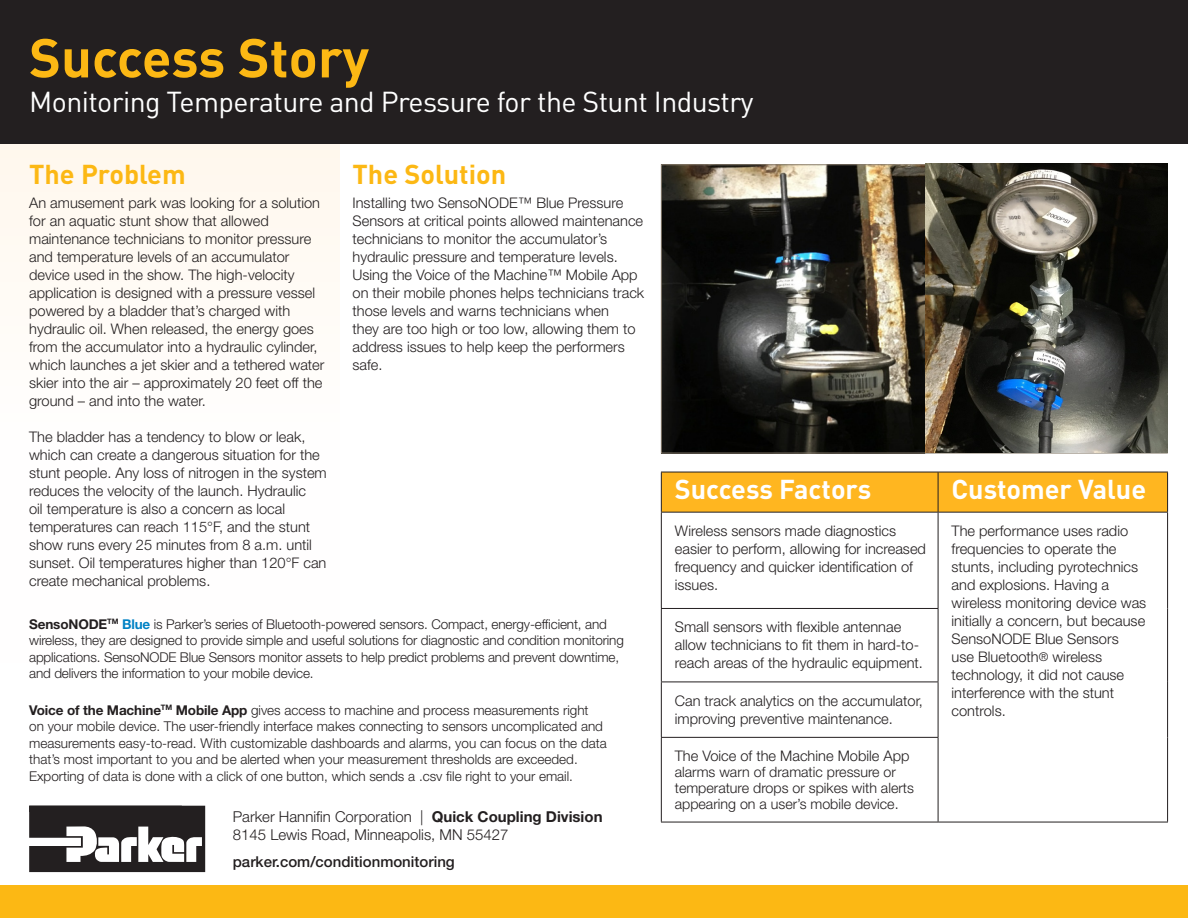
<style>
.page{position:relative;width:1188px;height:918px;background:#fff}
.page>*{position:absolute;margin:0;border:0;box-sizing:border-box;transform-origin:0 0}
.t1{font:700 54px "DINOT";color:#fcb814}
.t2{font:28.5px "DINOT";letter-spacing:-.02em;color:#fff}
.t3{font:700 27px "DINOT";color:#fff}
.t4{font:700 27px "DINOT";color:#fcb814}
.t5{font:300 15px/18px "Helvetica Neue LT Std";color:#231f20}
.t6{font:500 15px "Helvetica Neue LT Std";color:#231f20}
.t7{font:300 14.7px/18px "Helvetica Neue LT Std";color:#231f20}
.t8{font:300 14.25px/15.8px "Helvetica Neue LT Std";color:#231f20}
.t9{font:300 13.5px/16.5px "Helvetica Neue LT Std";color:#231f20}
.s1{font-weight:700}
.s2{font-weight:700;color:#0082c5}
.s3{font-size:12px}
</style>
<div class="page">
<div style="left:0;top:135px;width:340px;height:527px;background:linear-gradient(to right,#fffcf9,#fffcf9)"></div>
<div style="left:0;top:885px;width:1188px;height:33px;background:#fcb814"></div>
<div style="left:0;top:0;width:1188px;height:144px;background:#231f20"></div>
<div style="left:662px;top:473px;width:505px;height:39px;background:#ffb620"></div>
<svg style="left:662px;top:513px;width:505px;height:309px"></svg>
<hr style="left:661px;top:472px;width:277px;height:1px;background:#231f20">
<hr style="left:661px;top:472px;width:1px;height:40px;background:#231f20">
<hr style="left:938px;top:472px;width:230px;height:1px;background:#231f20">
<hr style="left:938px;top:472px;width:1px;height:40px;background:#231f20">
<hr style="left:1167px;top:472px;width:1px;height:40px;background:#231f20">
<hr style="left:661px;top:512px;width:277px;height:1px;background:#231f20">
<hr style="left:661px;top:513px;width:1px;height:95px;background:#231f20">
<hr style="left:661px;top:608px;width:277px;height:1px;background:#231f20">
<hr style="left:661px;top:609px;width:1px;height:73px;background:#231f20">
<hr style="left:661px;top:682px;width:1px;height:55px;background:#231f20">
<hr style="left:661px;top:738px;width:1px;height:84px;background:#231f20">
<hr style="left:661px;top:682px;width:277px;height:1px;background:#231f20">
<hr style="left:661px;top:737px;width:277px;height:1px;background:#231f20">
<hr style="left:661px;top:822px;width:277px;height:1px;background:#231f20">
<hr style="left:938px;top:512px;width:230px;height:1px;background:#231f20">
<hr style="left:938px;top:513px;width:1px;height:95px;background:#231f20">
<hr style="left:1167px;top:513px;width:1px;height:95px;background:#231f20">
<hr style="left:938px;top:609px;width:1px;height:73px;background:#231f20">
<hr style="left:1167px;top:608px;width:1px;height:74px;background:#231f20">
<hr style="left:938px;top:682px;width:1px;height:55px;background:#231f20">
<hr style="left:1167px;top:682px;width:1px;height:55px;background:#231f20">
<hr style="left:938px;top:738px;width:1px;height:84px;background:#231f20">
<hr style="left:1167px;top:737px;width:1px;height:85px;background:#231f20">
<hr style="left:938px;top:822px;width:230px;height:1px;background:#231f20">
<svg style="left:29px;top:806px;width:176px;height:66px"></svg>
<img style="left:663px;top:166px;width:503px;height:285px">
<div style="left:661px;top:164px;width:507px;height:289px;border:1px solid #887d6e"></div>
<h1 class="t1" style="left:29px;top:21px;width:341px">Success Story</h1>
<h2 class="t2" style="left:29px;top:82px;width:726px">Monitoring Temperature and Pressure for the Stunt Industry</h2>
<h3 class="t4" style="left:29px;top:156px;width:158px">The Problem</h3>
<p class="t7" style="left:29px;top:194px;width:297px">An amusement park was looking for a solution for an aquatic stunt show that allowed maintenance technicians to monitor pressure and temperature levels of an accumulator device used in the show. The high-velocity application is designed with a pressure vessel powered by a bladder that’s charged with hydraulic oil. When released, the energy goes from the accumulator into a hydraulic cylinder, which launches a jet skier and a tethered water skier into the air – approximately 20 feet off the ground – and into the water.</p>
<p class="t7" style="left:29px;top:428px;width:299px">The bladder has a tendency to blow or leak, which can create a dangerous situation for the stunt people. Any loss of nitrogen in the system reduces the velocity of the launch. Hydraulic<br>oil temperature is also a concern as local temperatures can reach 115°F, and the stunt show runs every 25 minutes from 8 a.m. until sunset. Oil temperatures higher than 120°F can create mechanical problems.</p>
<h3 class="t4" style="left:353px;top:156px;width:155px">The Solution</h3>
<p class="t7" style="left:353px;top:194px;width:293px">Installing two SensoNODE™ Blue Pressure Sensors at critical points allowed maintenance technicians to monitor the accumulator’s hydraulic pressure and temperature levels.<br>Using the Voice of the Machine™ Mobile App on their mobile phones helps technicians track those levels and warns technicians when<br>they are too high or too low, allowing them to address issues to help keep the performers safe.</p>
<p class="t9" style="left:29px;top:616px;width:596px"><span class="s1">SensoNODE</span><sup>TM</sup> <span class="s2">Blue</span> is Parker’s series of Bluetooth-powered sensors. Compact, energy-efficient, and wireless, they are designed to provide simple and useful solutions for diagnostic and condition monitoring applications. SensoNODE Blue Sensors monitor assets to help predict problems and prevent downtime, and delivers the information to your mobile device.</p>
<p class="t9" style="left:29px;top:702px;width:579px"><span class="s1">Voice of the Machine</span><sup>TM</sup> <span class="s1">Mobile App</span> gives access to machine and process measurements right<br>on your mobile device. The user-friendly interface makes connecting to sensors uncomplicated and measurements easy-to-read. With customizable dashboards and alarms, you can focus on the data that’s most important to you and be alerted when your measurement thresholds are exceeded.<br>Exporting of data is done with a click of one button, which sends a .csv file right to your email.</p>
<p class="t5" style="left:233px;top:808px;width:371px">Parker Hannifin Corporation | <span class="s1">Quick Coupling Division<br></span>8145 Lewis Road, Minneapolis, MN 55427</p>
<p class="t6" style="left:233px;top:853px;width:224px">parker.com/conditionmonitoring</p>
<h3 class="t3" style="left:675px;top:471px;width:198px">Success Factors</h3>
<h3 class="t3" style="left:952px;top:471px;width:196px">Customer Value</h3>
<p class="t7" style="left:675px;top:522px;width:253px">Wireless sensors made diagnostics easier to perform, allowing for increased frequency and quicker identification of issues.</p>
<p class="t7" style="left:952px;top:522px;width:196px">The performance uses radio frequencies to operate the stunts, including pyrotechnics and explosions. Having a wireless monitoring device was initially a concern, but because<br>SensoNODE Blue Sensors<br>use Bluetooth<span class="s3">®</span> wireless technology, it did not cause interference with the stunt controls.</p>
<p class="t7" style="left:675px;top:618px;width:250px">Small sensors with flexible antennae allow technicians to fit them in hard-to&shy;reach areas of the hydraulic equipment.</p>
<p class="t7" style="left:675px;top:691px;width:250px">Can track analytics on the accumulator, improving preventive maintenance.</p>
<p class="t7" style="left:675px;top:747px;width:236px">The Voice of the Machine Mobile App</p>
<p class="t8" style="left:675px;top:764px;width:241px">alarms warn of dramatic pressure or temperature drops or spikes with alerts appearing on a user’s mobile device.</p>
</div>
